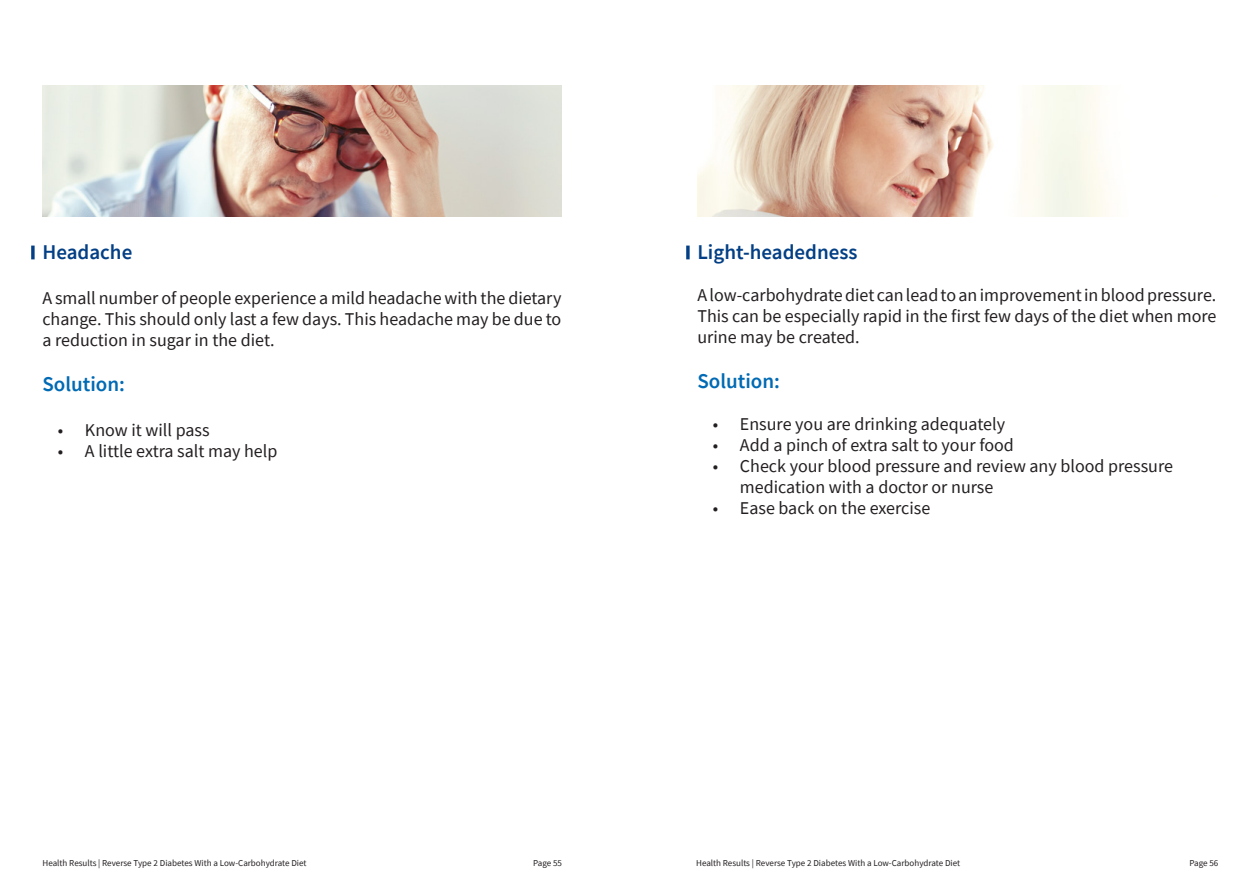
<style>
.page{position:relative;width:1259px;height:893px;background:#fff}
.page>*{position:absolute;margin:0;border:0;box-sizing:border-box;transform-origin:0 0}
.t1{font:600 21px "Source Sans Pro";color:#033f85}
.t2{font:600 21px "Source Sans Pro";color:#006ab4}
.t3{font:18px/21px "Source Sans Pro";color:#231f20;text-align:justify}
.t4{font:9px "Source Sans Pro";color:#231f20}
</style>
<div class="page">
<svg style="left:31px;top:246px;width:4px;height:13px"></svg>
<img style="left:697px;top:85px;width:412px;height:132px">
<img style="left:43px;top:85px;width:518px;height:132px">
<svg style="left:686px;top:246px;width:3px;height:13px"></svg>
<p class="t1" style="left:42px;top:238px;width:91px">Headache</p>
<p class="t3" style="left:42px;top:288px;width:520px">A small number of people experience a mild headache with the dietary change. This should only last a few days. This headache may be due to a reduction in sugar in the diet.</p>
<p class="t2" style="left:42px;top:370px;width:84px">Solution:</p>
<p class="t3" style="left:58px;top:420px;width:153px">• Know it will pass</p>
<p class="t3" style="left:58px;top:441px;width:221px">• A little extra salt may help</p>
<p class="t1" style="left:697px;top:238px;width:162px">Light-headedness</p>
<p class="t3" style="left:697px;top:285px;width:520px">A low-carbohydrate diet can lead to an improvement in blood pressure.<br>This can be especially rapid in the first few days of the diet when more urine may be created.</p>
<p class="t2" style="left:697px;top:367px;width:84px">Solution:</p>
<p class="t3" style="left:713px;top:414px;width:294px">• Ensure you are drinking adequately</p>
<p class="t3" style="left:713px;top:435px;width:302px">• Add a pinch of extra salt to your food</p>
<p class="t3" style="left:740px;top:456px;width:434px;text-indent:-27px">• Check your blood pressure and review any blood pressure medication with a doctor or nurse</p>
<p class="t3" style="left:713px;top:498px;width:219px">• Ease back on the exercise</p>
<p class="t4" style="left:43px;top:858px;width:265px">Health Results | Reverse Type 2 Diabetes With a Low-Carbohydrate Diet</p>
<p class="t4" style="left:533px;top:857px;width:30px">Page 55</p>
<p class="t4" style="left:696px;top:858px;width:265px">Health Results | Reverse Type 2 Diabetes With a Low-Carbohydrate Diet</p>
<p class="t4" style="left:1189px;top:857px;width:30px">Page 56</p>
</div>
